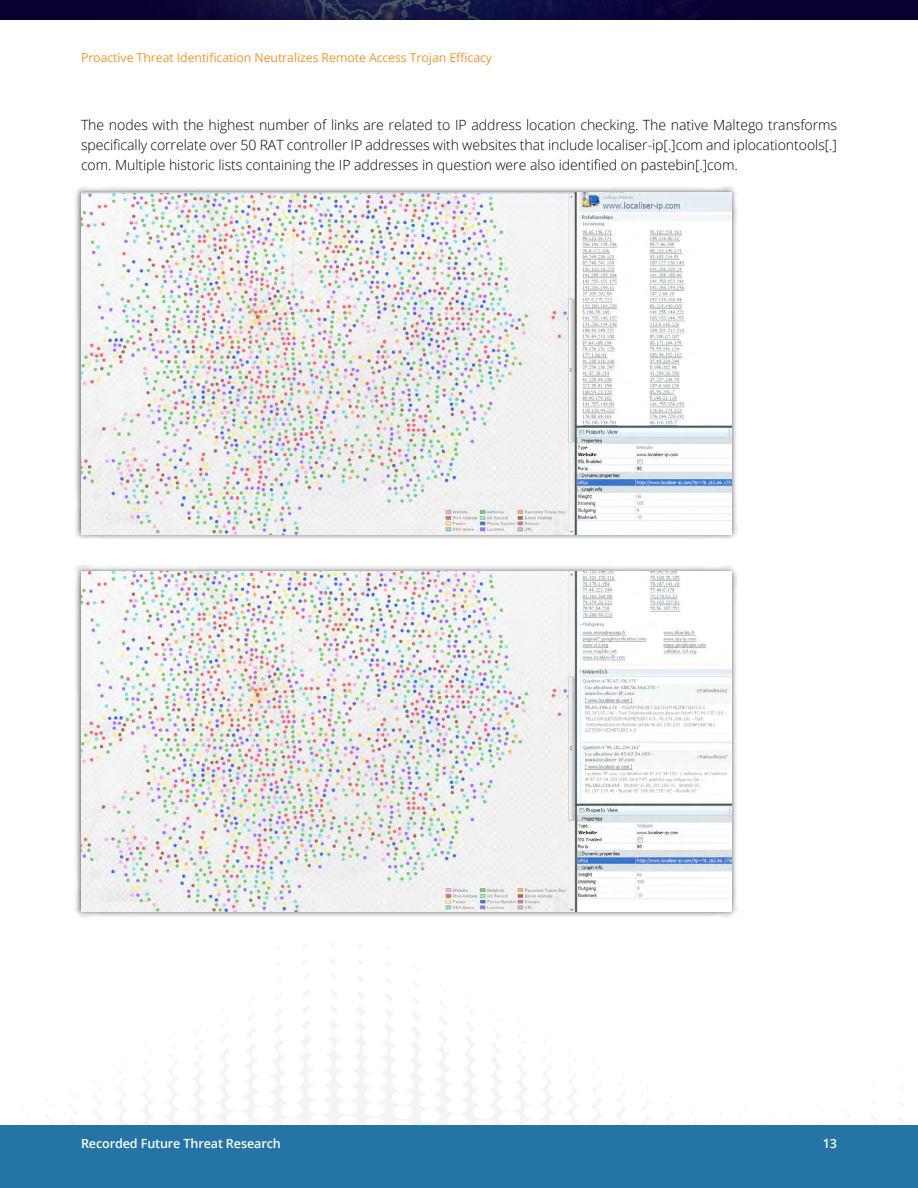
<style>
.page{position:relative;width:918px;height:1188px;background:#fff}
.page>*{position:absolute;margin:0;border:0;box-sizing:border-box;transform-origin:0 0}
.t1{font:300 14.1px/20.2px "Open Sans";letter-spacing:-.005em;color:#000;text-align:justify}
.t2{font:600 12.6px "Open Sans";letter-spacing:-.01em;color:#fff}
.t3{font:12.3px "Open Sans";letter-spacing:-.005em;color:#f79428}
</style>
<div class="page">
<div style="left:0;top:1125px;width:918px;height:63px;background:#2474a5"></div>
<img style="left:0;top:0;width:918px;height:19px">
<div style="left:74px;top:565px;width:664px;height:353px;background:#000;opacity:.6"></div>
<img style="left:81px;top:572px;width:650px;height:340px">
<div style="left:74px;top:186px;width:664px;height:355px;background:#000;opacity:.6"></div>
<img style="left:81px;top:192px;width:650px;height:342px">
<p class="t3" style="left:81px;top:49px;width:413px">Proactive Threat Identification Neutralizes Remote Access Trojan Efficacy</p>
<p class="t1" style="left:81px;top:114px;width:758px">The nodes with the highest number of links are related to IP address location checking. The native Maltego transforms specifically correlate over 50 RAT controller IP addresses with websites that include localiser-ip[.]com and iplocationtools[.] com. Multiple historic lists containing the IP addresses in question were also identified on pastebin[.]com.</p>
<p class="t2" style="left:81px;top:1135px;width:201px">Recorded Future Threat Research</p>
<p class="t2" style="left:823px;top:1135px;width:16px">13</p>
</div>
